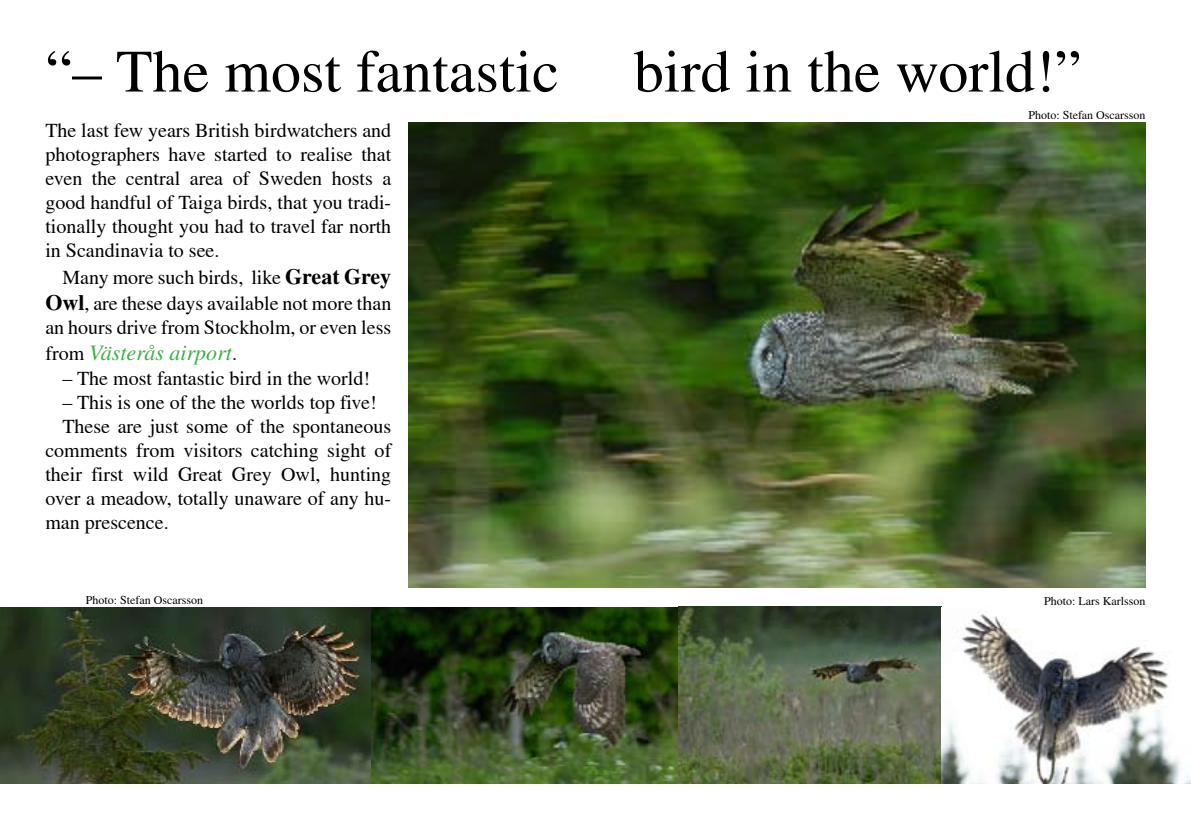
<style>
.page{position:relative;width:1191px;height:840px;background:#fff}
.page>*{position:absolute;margin:0;border:0;box-sizing:border-box;transform-origin:0 0}
.t1{font:60px "Times";color:#000}
.t2{font:italic 22px "Times LT Std";color:#41ad49}
.t3{font:20px/24px "Times";color:#000;text-align:justify}
.t4{font:12px "Times";color:#000}
.s1{font-family:"Times LT Std";font-weight:700;font-size:22px}
.s2{font-family:"Times";font-style:normal;font-size:20px;color:#000}
</style>
<div class="page">
<img style="left:0;top:607px;width:371px;height:175px">
<img style="left:371px;top:606px;width:820px;height:176px">
<img style="left:408px;top:122px;width:737px;height:465px">
<h1 class="t1" style="left:45px;top:38px;width:515px">“– The most fantastic</h1>
<h1 class="t1" style="left:634px;top:38px;width:449px">bird in the world!”</h1>
<p class="t3" style="left:45px;top:118px;width:347px">The last few years British birdwatchers and photographers have started to realise that even the central area of Sweden hosts a good handful of Taiga birds, that you tradi&shy;tionally thought you had to travel far north in Scandinavia to see.</p>
<p class="t3" style="left:45px;top:263px;width:347px;line-height:26.4px;text-align:right">Many more such birds, like <span class="s1">Great Grey<br>Owl</span>, are these days available not more than</p>
<p class="t3" style="left:45px;top:315px;width:347px">an hours drive from Stockholm, or even less</p>
<p class="t2" style="left:45px;top:341px;width:193px"><span class="s2">from</span> Västerås airport<span class="s2">.</span></p>
<p class="t3" style="left:62px;top:365px;width:309px">– The most fantastic bird in the world!</p>
<p class="t3" style="left:62px;top:389px;width:316px">– This is one of the the worlds top five!</p>
<p class="t3" style="left:62px;top:413px;width:330px">These are just some of the spontaneous</p>
<p class="t3" style="left:45px;top:437px;width:347px">comments from visitors catching sight of</p>
<p class="t3" style="left:45px;top:461px;width:347px">their first wild Great Grey Owl, hunting</p>
<p class="t3" style="left:45px;top:485px;width:347px">over a meadow, totally unaware of any hu-</p>
<p class="t3" style="left:45px;top:509px;width:125px">man prescence.</p>
<p class="t4" style="left:1028px;top:108px;width:119px">Photo: Stefan Oscarsson</p>
<p class="t4" style="left:86px;top:593px;width:119px">Photo: Stefan Oscarsson</p>
<p class="t4" style="left:1044px;top:594px;width:103px">Photo: Lars Karlsson</p>
</div>
